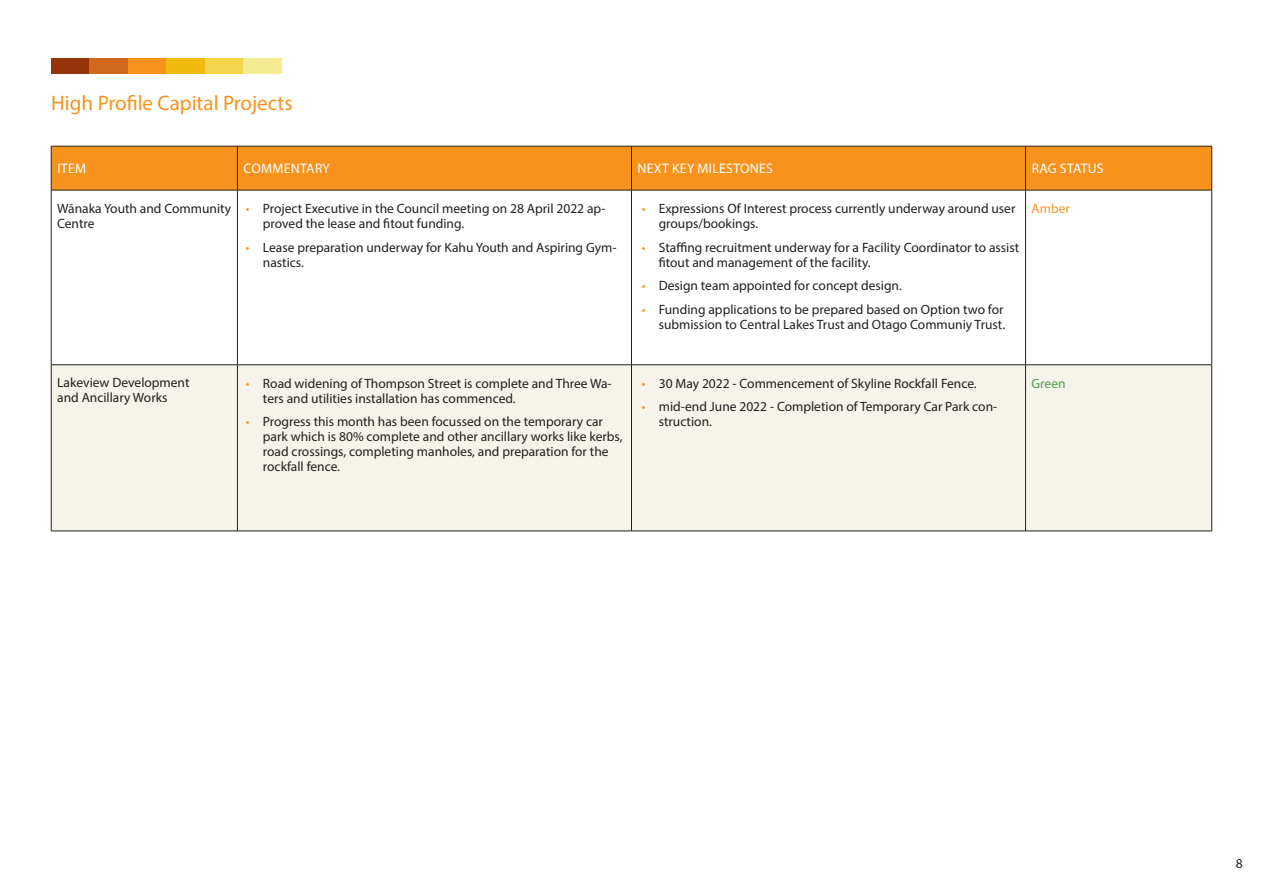
<style>
.page{position:relative;width:1263px;height:893px;background:#fff}
.page>*{position:absolute;margin:0;border:0;box-sizing:border-box;transform-origin:0 0}
.Heading_Orange{font:21px "Myriad Pro";color:#f7931d}
.KPI_Table_Headings{font:13.8px "Myriad Pro";letter-spacing:.02em;color:#fff}
.KPI_Table_Item{font:13.5px/15px "Myriad Pro";color:#231f20}
.KPI_Table_Rag_Status{font:13.5px "Myriad Pro";color:#f79827}
.KPI_Table_Rag_Status-2{font:13.5px "Myriad Pro";color:#4ca445}
.s1{color:#f7931d}
</style>
<div class="page">
<div style="left:51px;top:58px;width:38px;height:15px;background:#963409"></div>
<div style="left:89px;top:58px;width:39px;height:15px;background:#d3691d"></div>
<div style="left:128px;top:58px;width:38px;height:15px;background:#f7931d"></div>
<div style="left:205px;top:58px;width:38px;height:15px;background:#f4d44a"></div>
<div style="left:166px;top:58px;width:39px;height:15px;background:#f2b90f"></div>
<div style="left:243px;top:58px;width:39px;height:15px;background:#f4ec93"></div>
<div style="left:52px;top:147px;width:1159px;height:43px;background:#f7931d"></div>
<div style="left:52px;top:365px;width:1159px;height:166px;background:#f5f3ea"></div>
<hr style="left:51px;top:146px;width:186px;height:1px;background:#231f20">
<hr style="left:51px;top:146px;width:1px;height:44px;background:#231f20">
<hr style="left:237px;top:146px;width:394px;height:1px;background:#231f20">
<hr style="left:237px;top:146px;width:1px;height:44px;background:#231f20">
<hr style="left:631px;top:146px;width:394px;height:1px;background:#231f20">
<hr style="left:631px;top:146px;width:1px;height:44px;background:#231f20">
<hr style="left:1025px;top:146px;width:187px;height:1px;background:#231f20">
<hr style="left:1025px;top:146px;width:1px;height:44px;background:#231f20">
<hr style="left:1211px;top:146px;width:1px;height:44px;background:#231f20">
<hr style="left:51px;top:190px;width:186px;height:1px;background:#231f20">
<hr style="left:51px;top:190px;width:1px;height:175px;background:#231f20">
<hr style="left:237px;top:190px;width:394px;height:1px;background:#231f20">
<hr style="left:237px;top:190px;width:1px;height:175px;background:#231f20">
<hr style="left:631px;top:190px;width:394px;height:1px;background:#231f20">
<hr style="left:631px;top:190px;width:1px;height:175px;background:#231f20">
<hr style="left:1025px;top:190px;width:187px;height:1px;background:#231f20">
<hr style="left:1025px;top:190px;width:1px;height:175px;background:#231f20">
<hr style="left:1211px;top:190px;width:1px;height:175px;background:#231f20">
<hr style="left:51px;top:364px;width:186px;height:1px;background:#231f20">
<hr style="left:51px;top:365px;width:1px;height:166px;background:#231f20">
<hr style="left:237px;top:364px;width:394px;height:1px;background:#231f20">
<hr style="left:237px;top:365px;width:1px;height:166px;background:#231f20">
<hr style="left:631px;top:364px;width:394px;height:1px;background:#231f20">
<hr style="left:631px;top:365px;width:1px;height:166px;background:#231f20">
<hr style="left:1025px;top:364px;width:187px;height:1px;background:#231f20">
<hr style="left:1025px;top:365px;width:1px;height:166px;background:#231f20">
<hr style="left:1211px;top:365px;width:1px;height:166px;background:#231f20">
<hr style="left:51px;top:531px;width:186px;height:1px;background:#231f20">
<hr style="left:237px;top:531px;width:394px;height:1px;background:#231f20">
<hr style="left:631px;top:531px;width:394px;height:1px;background:#231f20">
<hr style="left:1025px;top:531px;width:187px;height:1px;background:#231f20">
<p class="Heading_Orange" style="left:51px;top:90px;width:243px">High Profile Capital Projects</p>
<p class="KPI_Table_Headings" style="left:57px;top:160px;width:30px">ITEM</p>
<p class="KPI_Table_Headings" style="left:244px;top:160px;width:88px">COMMENTARY</p>
<p class="KPI_Table_Headings" style="left:638px;top:160px;width:137px">NEXT KEY MILESTONES</p>
<p class="KPI_Table_Headings" style="left:1032px;top:160px;width:74px">RAG STATUS</p>
<p class="KPI_Table_Item" style="left:57px;top:201px;width:175px">Wānaka Youth and Community<br>Centre</p>
<p class="KPI_Table_Item" style="left:263px;top:201px;width:344px;text-indent:-17px"><span class="s1">•</span> Project Executive in the Council meeting on 28 April 2022 ap&shy;proved the lease and fitout funding.</p>
<p class="KPI_Table_Item" style="left:263px;top:239px;width:355px;text-indent:-17px"><span class="s1">•</span> Lease preparation underway for Kahu Youth and Aspiring Gym&shy;nastics.</p>
<p class="KPI_Table_Item" style="left:659px;top:201px;width:358px;text-indent:-17px"><span class="s1">•</span> Expressions Of Interest process currently underway around user groups/bookings.</p>
<p class="KPI_Table_Item" style="left:659px;top:239px;width:362px;text-indent:-17px"><span class="s1">•</span> Staffing recruitment underway for a Facility Coordinator to assist fitout and management of the facility.</p>
<p class="KPI_Table_Item" style="left:642px;top:278px;width:262px"><span class="s1">•</span> Design team appointed for concept design.</p>
<p class="KPI_Table_Item" style="left:642px;top:301px;width:365px;text-align:right"><span class="s1">•</span> Funding applications to be prepared based on Option two for submission to Central Lakes Trust and Otago Communiy Trust.</p>
<p class="KPI_Table_Rag_Status" style="left:1031px;top:200px;width:40px">Amber</p>
<p class="KPI_Table_Item" style="left:57px;top:375px;width:134px">Lakeview Development and Ancillary Works</p>
<p class="KPI_Table_Item" style="left:263px;top:375px;width:350px;text-indent:-17px"><span class="s1">•</span> Road widening of Thompson Street is complete and Three Wa&shy;ters and utilities installation has commenced.</p>
<p class="KPI_Table_Item" style="left:263px;top:414px;width:361px;text-indent:-17px"><span class="s1">•</span> Progress this month has been focussed on the temporary car park which is 80% complete and other ancillary works like kerbs, road crossings, completing manholes, and preparation for the rockfall fence.</p>
<p class="KPI_Table_Item" style="left:642px;top:375px;width:336px"><span class="s1">•</span> 30 May 2022 - Commencement of Skyline Rockfall Fence.</p>
<p class="KPI_Table_Item" style="left:659px;top:399px;width:340px;text-indent:-17px"><span class="s1">•</span> mid-end June 2022 - Completion of Temporary Car Park con&shy;struction.</p>
<p class="KPI_Table_Rag_Status-2" style="left:1031px;top:375px;width:36px">Green</p>
<p class="KPI_Table_Item" style="left:1236px;top:856px;width:8px">8</p>
</div>
